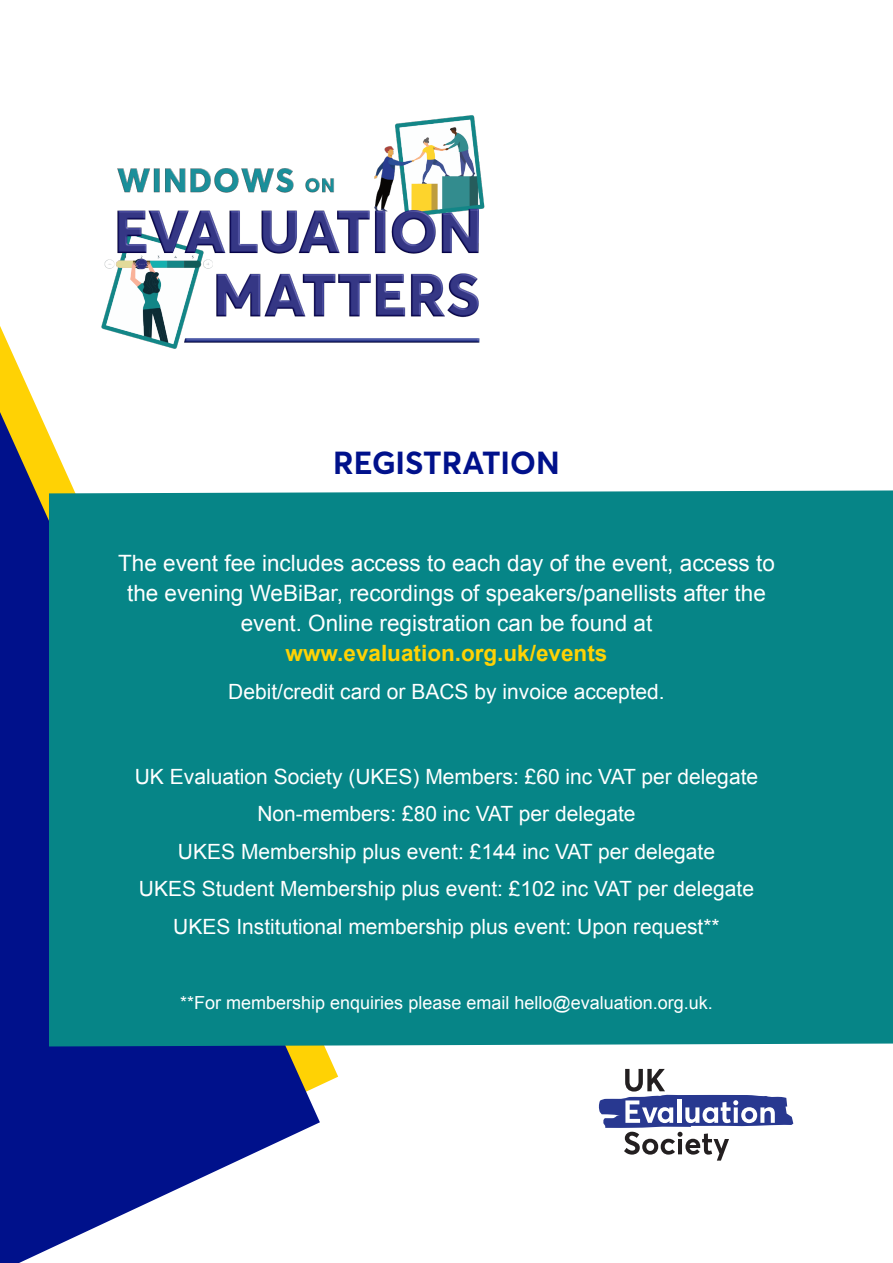
<style>
.page{position:relative;width:893px;height:1263px;background:#fff}
.page>*{position:absolute;margin:0;border:0;box-sizing:border-box;transform-origin:0 0}
.t1{font:700 31.5px "Averta";color:#00118b}
.t2{font:22.5px/30px "Arial";color:#fff;text-align:center}
.t3{font:700 22.5px "Arial";color:#ffd204}
.t4{font:21px/37.5px "Arial";color:#fff;text-align:center}
.t5{font:18px "Arial";color:#fff}
</style>
<div class="page">
<svg style="left:0;top:326px;width:320px;height:937px;fill:#00118b"></svg>
<div style="left:49px;top:490px;width:844px;height:556px;background:#068587"></div>
<svg style="left:598px;top:1069px;width:195px;height:91px"></svg>
<img style="left:85px;top:115px;width:400px;height:242px">
<h1 class="t1" style="left:333px;top:443px;width:228px">REGISTRATION</h1>
<p class="t2" style="left:118px;top:550px;width:658px">The event fee includes access to each day of the event, access to the evening WeBiBar, recordings of speakers/panellists after the event. Online registration can be found at</p>
<p class="t3" style="left:286px;top:645px;width:323px">www.evaluation.org.uk/events</p>
<p class="t4" style="left:228px;top:675px;width:438px">Debit/credit card or BACS by invoice accepted.</p>
<p class="t4" style="left:135px;top:759px;width:625px">UK Evaluation Society (UKES) Members: £60 inc VAT per delegate Non-members: £80 inc VAT per delegate<br>UKES Membership plus event: £144 inc VAT per delegate<br>UKES Student Membership plus event: £102 inc VAT per delegate UKES Institutional membership plus event: Upon request**</p>
<p class="t5" style="left:180px;top:995px;width:534px">**For membership enquiries please email hello@evaluation.org.uk.</p>
</div>
